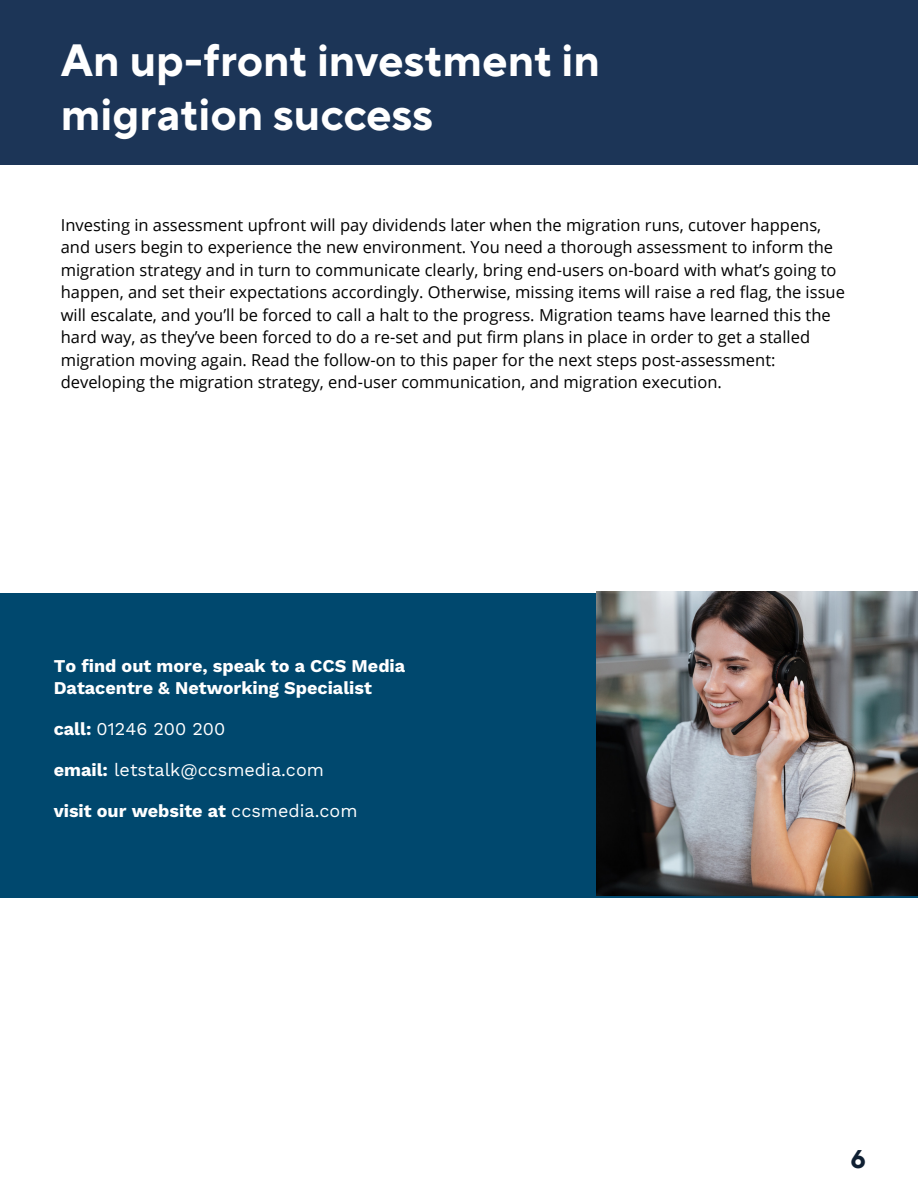
<style>
.page{position:relative;width:918px;height:1188px;background:#fff}
.page>*{position:absolute;margin:0;border:0;box-sizing:border-box;transform-origin:0 0}
.t1{font:700 45px/54px "TT Norms Pro";color:#fff}
.t2{font:700 25.5px "TT Norms Pro";color:#0f1f32}
.t3{font:700 18px/21.6px "Work Sans";color:#fff}
.t4{font:18px "Work Sans";color:#fff}
.t5{font:16.5px/22.5px "Open Sans";color:#000101}
.s1{font-weight:700}
.s2{font-weight:400}
</style>
<div class="page">
<div style="left:0;top:593px;width:918px;height:304px;background:#00486e"></div>
<div style="left:0;top:0;width:918px;height:164px;background:#1c3557"></div>
<img style="left:596px;top:592px;width:322px;height:304px">
<h1 class="t1" style="left:61px;top:30px;width:541px">An up-front investment in migration success</h1>
<p class="t5" style="left:61px;top:213px;width:786px">Investing in assessment upfront will pay dividends later when the migration runs, cutover happens, and users begin to experience the new environment. You need a thorough assessment to inform the migration strategy and in turn to communicate clearly, bring end-users on-board with what’s going to happen, and set their expectations accordingly. Otherwise, missing items will raise a red flag, the issue will escalate, and you’ll be forced to call a halt to the progress. Migration teams have learned this the hard way, as they’ve been forced to do a re-set and put firm plans in place in order to get a stalled migration moving again. Read the follow-on to this paper for the next steps post-assessment: developing the migration strategy, end-user communication, and migration execution.</p>
<p class="t3" style="left:54px;top:655px;width:353px">To find out more, speak to a CCS Media<br>Datacentre &amp; Networking Specialist</p>
<p class="t4" style="left:54px;top:715px;width:173px"><span class="s1">call:</span> 01246 200 200</p>
<p class="t4" style="left:54px;top:756px;width:272px"><span class="s1">email:</span> letstalk@ccsmedia.com</p>
<p class="t3" style="left:54px;top:800px;width:305px">visit our website at <span class="s2">ccsmedia.com</span></p>
<h2 class="t2" style="left:850px;top:1140px;width:17px">6</h2>
</div>
